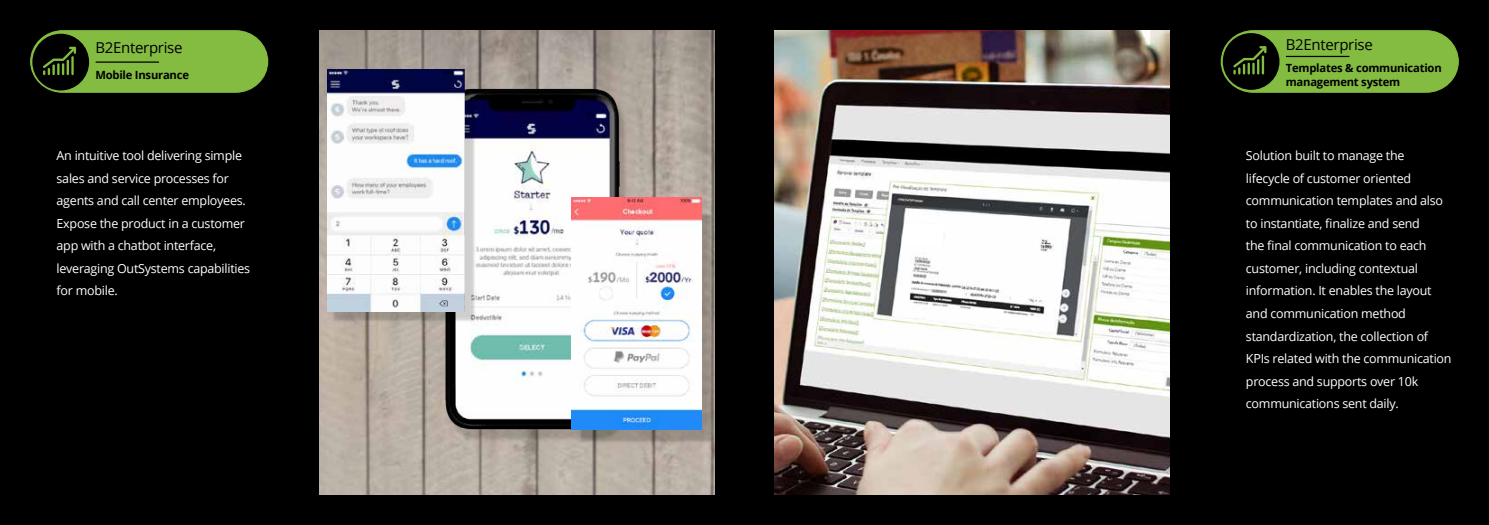
<style>
.page{position:relative;width:1489px;height:525px;background:#fff}
.page>*{position:absolute;margin:0;border:0;box-sizing:border-box;transform-origin:0 0}
.t1{font:15px "Open Sans";letter-spacing:-.02em;color:#000}
.t2{font:12.5px/22.5px "Open Sans";letter-spacing:-.02em;color:#fff}
.t3{font:700 11.25px/13.5px "Open Sans";letter-spacing:-.02em;color:#000}
</style>
<div class="page">
<div style="left:0;top:0;width:744px;height:524px;background:#000"></div>
<svg style="left:30px;top:30px;width:239px;height:63px"></svg>
<hr style="left:96px;top:61px;width:63px;height:2px;background:#000">
<div style="left:744px;top:0;width:744px;height:524px;background:#000"></div>
<img style="left:774px;top:30px;width:395px;height:464px">
<svg style="left:1220px;top:30px;width:239px;height:63px"></svg>
<hr style="left:1286px;top:56px;width:62px;height:1px;background:#000">
<div style="left:904px;top:224px;width:39px;height:21px;background:#fff"></div>
<img style="left:319px;top:30px;width:395px;height:464px">
<img style="left:428px;top:80px;width:210px;height:365px">
<img style="left:330px;top:90px;width:147px;height:233px">
<img style="left:327px;top:69px;width:137px;height:242px">
<img style="left:577px;top:211px;width:137px;height:233px">
<img style="left:571px;top:197px;width:130px;height:232px">
<p class="t1" style="left:95px;top:37px;width:89px">B2Enterprise</p>
<p class="t3" style="left:95px;top:68px;width:95px">Mobile Insurance</p>
<p class="t1" style="left:1285px;top:34px;width:89px">B2Enterprise</p>
<p class="t3" style="left:1285px;top:61px;width:157px">Templates &amp; communication management system</p>
<p class="t2" style="left:57px;top:144px;width:195px">An intuitive tool delivering simple sales and service processes for agents and call center employees.<br>Expose the product in a customer app with a chatbot interface, leveraging OutSystems capabilities for mobile.</p>
<p class="t2" style="left:1245px;top:144px;width:207px">Solution built to manage the lifecycle of customer oriented communication templates and also to instantiate, finalize and send<br>the final communication to each customer, including contextual information. It enables the layout and communication method standardization, the collection of<br>KPIs related with the communication process and supports over 10k communications sent daily.</p>
</div>
